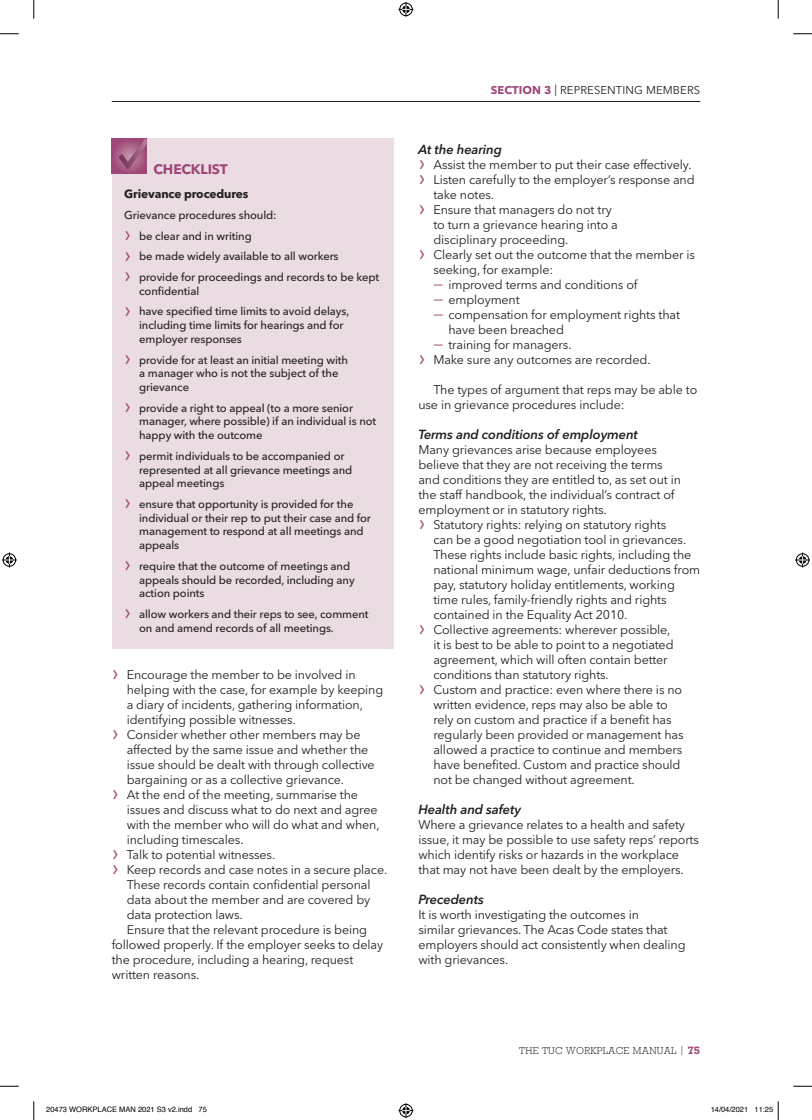
<style>
.page{position:relative;width:812px;height:1120px;background:#fff}
.page>*{position:absolute;margin:0;border:0;box-sizing:border-box;transform-origin:0 0}
.Box_Table_Heading_1{font:700 13.75px "Avenir Next LT Pro";letter-spacing:-.01em;color:#9f4778}
.Heading_4{font:italic 600 13.12px "Avenir Next LT Pro";letter-spacing:-.01em;color:#231f20}
.Body__First_Para{font:12.5px/15px "Avenir Next LT Pro";letter-spacing:-.01em;color:#231f20}
.Body{font:12.5px/15px "Avenir Next LT Pro";letter-spacing:-.01em;color:#231f20}
.Box_Table_Heading_2{font:700 11.88px "Avenir Next LT Pro";letter-spacing:-.01em;color:#231f20}
.Box_Table_Body{font:500 11.25px/13.8px "Avenir Next LT Pro";letter-spacing:-.01em;color:#231f20}
.t1{font:11.25px "Avenir Next LT Pro";letter-spacing:.01em;color:#231f20}
.t2{font:300 9.38px "Rockwell Nova";letter-spacing:.03em;color:#231f20}
.t3{font:7.5px "Helvetica";color:#000}
.s1{font-weight:400;font-size:22.5px;color:#9f4778}
.s2{font-size:22.5px;color:#9f4778}
.s3{font-weight:700;color:#9f4778}
.s4{font-size:16.25px;color:#9f4778}
.s5{font-weight:700;font-size:10px;color:#9f4778}
</style>
<div class="page">
<hr style="left:112px;top:101px;width:588px;height:1px;background:#231f20">
<div style="left:112px;top:139px;width:281px;height:510px;background:#eadce2"></div>
<div style="left:112px;top:139px;width:34px;height:34px;background:linear-gradient(to right,#a34f7c,#a14b7a)"></div>
<svg style="left:118px;top:139px;width:28px;height:31px"></svg>
<svg style="left:0;top:33px;width:19px;height:2px"></svg>
<svg style="left:793px;top:33px;width:19px;height:2px"></svg>
<svg style="left:0;top:1085px;width:19px;height:2px"></svg>
<svg style="left:793px;top:1085px;width:19px;height:2px"></svg>
<svg style="left:33px;top:0;width:2px;height:19px"></svg>
<svg style="left:33px;top:1101px;width:2px;height:19px"></svg>
<svg style="left:777px;top:0;width:2px;height:19px"></svg>
<svg style="left:398px;top:2px;width:15px;height:15px"></svg>
<svg style="left:398px;top:1103px;width:15px;height:15px"></svg>
<svg style="left:2px;top:552px;width:15px;height:15px"></svg>
<svg style="left:795px;top:552px;width:15px;height:15px"></svg>
<svg style="left:777px;top:1101px;width:2px;height:19px"></svg>
<p class="Box_Table_Heading_1" style="left:153px;top:160px;width:76px">CHECKLIST</p>
<p class="Box_Table_Heading_2" style="left:124px;top:186px;width:126px">Grievance procedures</p>
<p class="Box_Table_Body" style="left:124px;top:208px;width:154px">Grievance procedures should:</p>
<p class="Box_Table_Body" style="left:124px;top:229px;width:129px"><span class="s1">›</span> be clear and in writing</p>
<p class="Box_Table_Body" style="left:124px;top:250px;width:216px"><span class="s1">›</span> be made widely available to all workers</p>
<p class="Box_Table_Body" style="left:139px;top:270px;width:241px;text-indent:-15px"><span class="s1">›</span> provide for proceedings and records to be kept confidential</p>
<p class="Box_Table_Body" style="left:139px;top:305px;width:212px;text-indent:-15px"><span class="s1">›</span> have specified time limits to avoid delays, including time limits for hearings and for employer responses</p>
<p class="Box_Table_Body" style="left:139px;top:353px;width:210px;text-indent:-15px"><span class="s1">›</span> provide for at least an initial meeting with a manager who is not the subject of the grievance</p>
<p class="Box_Table_Body" style="left:139px;top:401px;width:238px;text-indent:-15px"><span class="s1">›</span> provide a right to appeal (to a more senior manager, where possible) if an individual is not happy with the outcome</p>
<p class="Box_Table_Body" style="left:139px;top:449px;width:215px;text-indent:-15px"><span class="s1">›</span> permit individuals to be accompanied or represented at all grievance meetings and appeal meetings</p>
<p class="Box_Table_Body" style="left:139px;top:497px;width:233px;text-indent:-15px"><span class="s1">›</span> ensure that opportunity is provided for the individual or their rep to put their case and for management to respond at all meetings and appeals</p>
<p class="Box_Table_Body" style="left:139px;top:559px;width:217px;text-indent:-15px"><span class="s1">›</span> require that the outcome of meetings and appeals should be recorded, including any action points</p>
<p class="Box_Table_Body" style="left:139px;top:607px;width:231px;text-indent:-15px"><span class="s1">›</span> allow workers and their reps to see, comment on and amend records of all meetings.</p>
<p class="Body__First_Para" style="left:127px;top:667px;width:258px;text-indent:-15px"><span class="s2">›</span> Encourage the member to be involved in helping with the case, for example by keeping a diary of incidents, gathering information, identifying possible witnesses.</p>
<p class="Body__First_Para" style="left:127px;top:727px;width:249px;text-indent:-15px"><span class="s2">›</span> Consider whether other members may be affected by the same issue and whether the issue should be dealt with through collective bargaining or as a collective grievance.</p>
<p class="Body__First_Para" style="left:127px;top:787px;width:254px;text-indent:-15px"><span class="s2">›</span> At the end of the meeting, summarise the issues and discuss what to do next and agree with the member who will do what and when, including timescales.</p>
<p class="Body__First_Para" style="left:112px;top:847px;width:165px"><span class="s2">›</span> Talk to potential witnesses.</p>
<p class="Body__First_Para" style="left:127px;top:862px;width:262px;text-indent:-15px"><span class="s2">›</span> Keep records and case notes in a secure place.<br>These records contain confidential personal data about the member and are covered by data protection laws.</p>
<p class="Body" style="left:112px;top:922px;width:273px;text-indent:15px">Ensure that the relevant procedure is being followed properly. If the employer seeks to delay the procedure, including a hearing, request written reasons.</p>
<p class="t1" style="left:490px;top:83px;width:211px"><span class="s3">SECTION 3</span> | REPRESENTING MEMBERS</p>
<p class="Heading_4" style="left:418px;top:141px;width:85px">At the hearing</p>
<p class="Body__First_Para" style="left:418px;top:157px;width:275px"><span class="s2">›</span> Assist the member to put their case effectively.</p>
<p class="Body__First_Para" style="left:433px;top:172px;width:263px;text-indent:-15px"><span class="s2">›</span> Listen carefully to the employer’s response and take notes.</p>
<p class="Body__First_Para" style="left:433px;top:202px;width:186px;text-indent:-15px"><span class="s2">›</span> Ensure that managers do not try to turn a grievance hearing into a disciplinary proceeding.</p>
<p class="Body__First_Para" style="left:433px;top:247px;width:263px;text-indent:-15px"><span class="s2">›</span> Clearly set out the outcome that the member is seeking, for example:</p>
<p class="Body__First_Para" style="left:433px;top:277px;width:206px"><span class="s4">—</span> improved terms and conditions of</p>
<p class="Body__First_Para" style="left:433px;top:292px;width:88px"><span class="s4">—</span> employment</p>
<p class="Body__First_Para" style="left:448px;top:307px;width:233px;text-indent:-15px"><span class="s4">—</span> compensation for employment rights that have been breached</p>
<p class="Body__First_Para" style="left:433px;top:337px;width:140px"><span class="s4">—</span> training for managers.</p>
<p class="Body__First_Para" style="left:418px;top:352px;width:234px"><span class="s2">›</span> Make sure any outcomes are recorded.</p>
<p class="Body" style="left:418px;top:382px;width:280px;text-indent:15px">The types of argument that reps may be able to use in grievance procedures include:</p>
<p class="Heading_4" style="left:418px;top:426px;width:221px">Terms and conditions of employment</p>
<p class="Body__First_Para" style="left:418px;top:442px;width:264px">Many grievances arise because employees believe that they are not receiving the terms and conditions they are entitled to, as set out in the staff handbook, the individual’s contract of employment or in statutory rights.</p>
<p class="Body__First_Para" style="left:433px;top:517px;width:268px;text-indent:-15px"><span class="s2">›</span> Statutory rights: relying on statutory rights<br>can be a good negotiation tool in grievances.<br>These rights include basic rights, including the national minimum wage, unfair deductions from pay, statutory holiday entitlements, working time rules, family-friendly rights and rights contained in the Equality Act 2010.</p>
<p class="Body__First_Para" style="left:433px;top:622px;width:242px;text-indent:-15px"><span class="s2">›</span> Collective agreements: wherever possible, it is best to be able to point to a negotiated agreement, which will often contain better conditions than statutory rights.</p>
<p class="Body__First_Para" style="left:433px;top:682px;width:252px;text-indent:-15px"><span class="s2">›</span> Custom and practice: even where there is no written evidence, reps may also be able to rely on custom and practice if a benefit has regularly been provided or management has allowed a practice to continue and members have benefited. Custom and practice should not be changed without agreement.</p>
<p class="Heading_4" style="left:418px;top:801px;width:104px">Health and safety</p>
<p class="Body__First_Para" style="left:418px;top:817px;width:282px">Where a grievance relates to a health and safety issue, it may be possible to use safety reps’ reports which identify risks or hazards in the workplace that may not have been dealt by the employers.</p>
<p class="Heading_4" style="left:418px;top:891px;width:67px">Precedents</p>
<p class="Body__First_Para" style="left:418px;top:907px;width:269px">It is worth investigating the outcomes in<br>similar grievances. The Acas Code states that employers should act consistently when dealing with grievances.</p>
<p class="t2" style="left:519px;top:1045px;width:182px">THE TUC WORKPLACE MANUAL | <span class="s5">75</span></p>
<p class="t3" style="left:46px;top:1104px;width:162px">20473 WORKPLACE MAN 2021 S3 v2.indd 75</p>
<p class="t3" style="left:710px;top:1104px;width:64px">14/04/2021 11:25</p>
</div>
